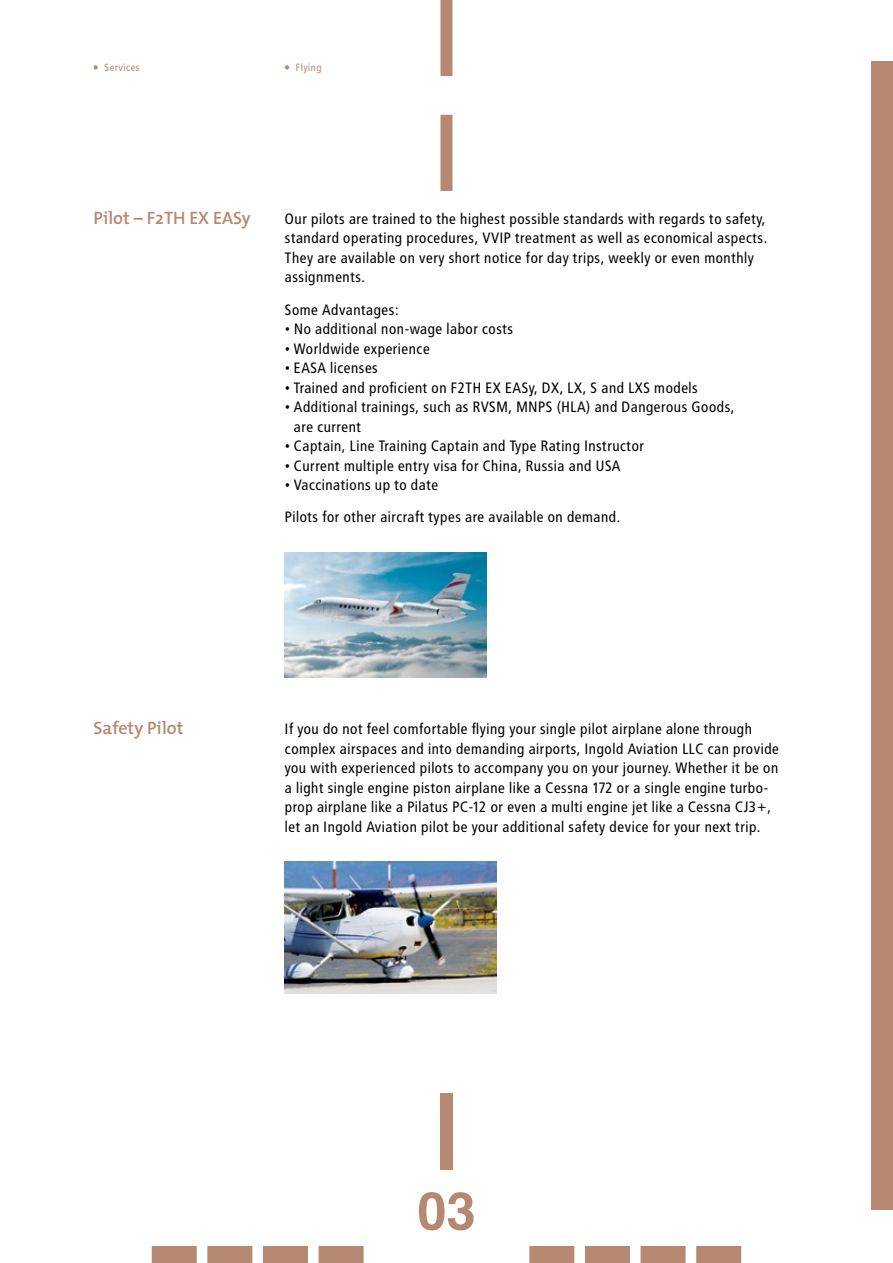
<style>
.page{position:relative;width:893px;height:1263px;background:#fff}
.page>*{position:absolute;margin:0;border:0;box-sizing:border-box;transform-origin:0 0}
.t1{font:700 52.5px "Helvetica";color:#b78871}
.t2{font:600 18px "The Mix";color:#b78871}
.t3{font:15px/19.5px "Transit";color:#000}
.t4{font:10.5px "Transit";letter-spacing:.01em;color:#b78871}
.s1{font-family:"Unit OT"}
</style>
<div class="page">
<svg style="left:440px;top:0;width:12px;height:191px"></svg>
<svg style="left:94px;top:65px;width:4px;height:5px"></svg>
<svg style="left:285px;top:65px;width:4px;height:5px"></svg>
<div style="left:872px;top:61px;width:21px;height:1148px;background:#b78871"></div>
<div style="left:152px;top:1246px;width:45px;height:17px;background:#b78871"></div>
<div style="left:207px;top:1246px;width:45px;height:17px;background:#b78871"></div>
<div style="left:263px;top:1246px;width:45px;height:17px;background:#b78871"></div>
<div style="left:319px;top:1246px;width:45px;height:17px;background:#b78871"></div>
<div style="left:529px;top:1246px;width:45px;height:17px;background:#b78871"></div>
<div style="left:585px;top:1246px;width:45px;height:17px;background:#b78871"></div>
<div style="left:641px;top:1246px;width:45px;height:17px;background:#b78871"></div>
<div style="left:696px;top:1246px;width:45px;height:17px;background:#b78871"></div>
<img style="left:285px;top:861px;width:212px;height:132px">
<img style="left:285px;top:552px;width:201px;height:126px">
<div style="left:440px;top:1093px;width:12px;height:76px;background:#b78871"></div>
<p class="t4" style="left:105px;top:61px;width:37px">Services</p>
<p class="t4" style="left:296px;top:61px;width:27px">Flying</p>
<p class="t2" style="left:94px;top:203px;width:159px">Pilot – F2TH EX EASy</p>
<p class="t3" style="left:285px;top:209px;width:485px">Our pilots are trained to the highest possible standards with regards to safety, standard operating procedures, VVIP treatment as well as economical aspects.<br>They are available on very short notice for day trips, weekly or even monthly assignments.</p>
<p class="t3" style="left:285px;top:300px;width:116px">Some Advantages:</p>
<p class="t3" style="left:285px;top:319px;width:230px"><span class="s1">•</span> No additional non-wage labor costs</p>
<p class="t3" style="left:285px;top:339px;width:147px"><span class="s1">•</span> Worldwide experience</p>
<p class="t3" style="left:285px;top:358px;width:95px"><span class="s1">•</span> EASA licenses</p>
<p class="t3" style="left:285px;top:378px;width:415px"><span class="s1">•</span> Trained and proficient on F2TH EX EASy, DX, LX, S and LXS models</p>
<p class="t3" style="left:294px;top:397px;width:443px;text-indent:-9px"><span class="s1">•</span> Additional trainings, such as RVSM, MNPS (HLA) and Dangerous Goods, are current</p>
<p class="t3" style="left:285px;top:436px;width:361px"><span class="s1">•</span> Captain, Line Training Captain and Type Rating Instructor</p>
<p class="t3" style="left:285px;top:456px;width:338px"><span class="s1">•</span> Current multiple entry visa for China, Russia and USA</p>
<p class="t3" style="left:285px;top:469px;width:337px;line-height:32.2px"><span class="s1">•</span> Vaccinations up to date<br>Pilots for other aircraft types are available on demand.</p>
<p class="t2" style="left:94px;top:713px;width:91px">Safety Pilot</p>
<p class="t3" style="left:285px;top:719px;width:496px">If you do not feel comfortable flying your single pilot airplane alone through complex airspaces and into demanding airports, Ingold Aviation LLC can provide you with experienced pilots to accompany you on your journey. Whether it be on a light single engine piston airplane like a Cessna 172 or a single engine turbo&shy;prop airplane like a Pilatus PC-12 or even a multi engine jet like a Cessna CJ3+, let an Ingold Aviation pilot be your additional safety device for your next trip.</p>
<h1 class="t1" style="left:417px;top:1169px;width:60px">03</h1>
</div>
